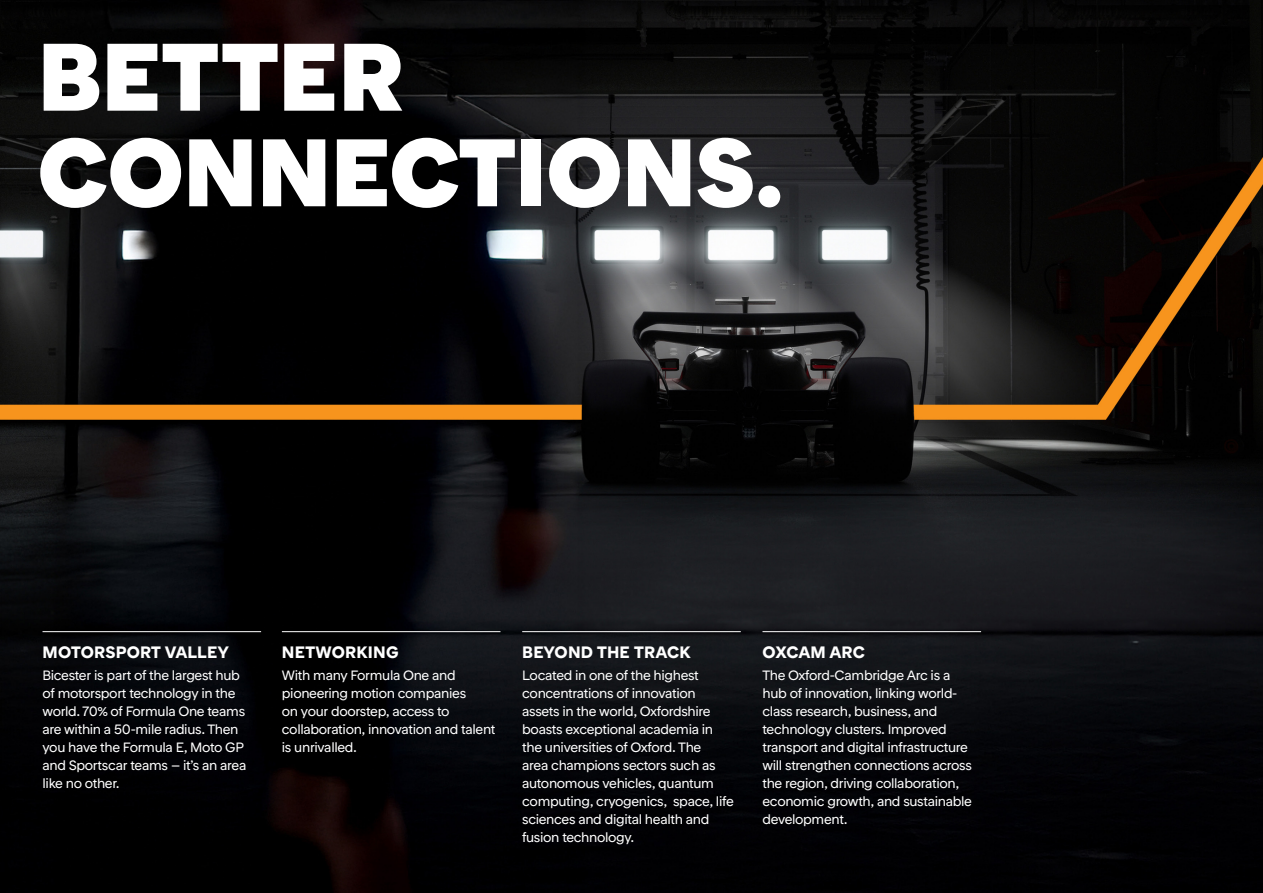
<style>
.page{position:relative;width:1263px;height:893px;background:#fff}
.page>*{position:absolute;margin:0;border:0;box-sizing:border-box;transform-origin:0 0}
.t1{font:95.55px "RT Rondelle Black";color:#fff}
.t2{font:16.5px "RT Rondelle Bold";letter-spacing:.01em;color:#fff}
.t3{font:16.5px "RT Rondelle Bold";letter-spacing:-.01em;color:#fff}
.t4{font:13.5px/18px "RT Rondelle Book";letter-spacing:-.025em;color:#fff}
</style>
<div class="page">
<img style="left:0;top:0;width:1263px;height:893px">
<hr style="left:43px;top:631px;width:218px;height:1px;background:#fff">
<hr style="left:282px;top:631px;width:218px;height:1px;background:#fff">
<hr style="left:522px;top:631px;width:219px;height:1px;background:#fff">
<hr style="left:762px;top:631px;width:219px;height:1px;background:#fff">
<p class="t1" style="left:38px;top:17px;width:368px">BETTER</p>
<p class="t1" style="left:38px;top:113px;width:747px">CONNECTIONS.</p>
<p class="t2" style="left:43px;top:642px;width:188px">MOTORSPORT VALLEY</p>
<p class="t4" style="left:43px;top:666px;width:205px">Bicester is part of the largest hub of motorsport technology in the world. 70% of Formula One teams are within a 50-mile radius. Then you have the Formula E, Moto GP and Sportscar teams – it’s an area like no other.</p>
<p class="t2" style="left:282px;top:642px;width:118px">NETWORKING</p>
<p class="t4" style="left:282px;top:666px;width:215px">With many Formula One and pioneering motion companies<br>on your doorstep, access to collaboration, innovation and talent is unrivalled.</p>
<p class="t2" style="left:522px;top:642px;width:170px">BEYOND THE TRACK</p>
<p class="t4" style="left:522px;top:666px;width:213px">Located in one of the highest concentrations of innovation assets in the world, Oxfordshire boasts exceptional academia in the universities of Oxford. The<br>area champions sectors such as autonomous vehicles, quantum computing, cryogenics, space, life sciences and digital health and</p>
<p class="t4" style="left:522px;top:828px;width:114px">fusion technology.</p>
<p class="t3" style="left:762px;top:642px;width:104px">OXCAM ARC</p>
<p class="t4" style="left:762px;top:666px;width:211px">The Oxford-Cambridge Arc is a hub of innovation, linking world&shy;class research, business, and technology clusters. Improved transport and digital infrastructure will strengthen connections across the region, driving collaboration, economic growth, and sustainable development.</p>
</div>
